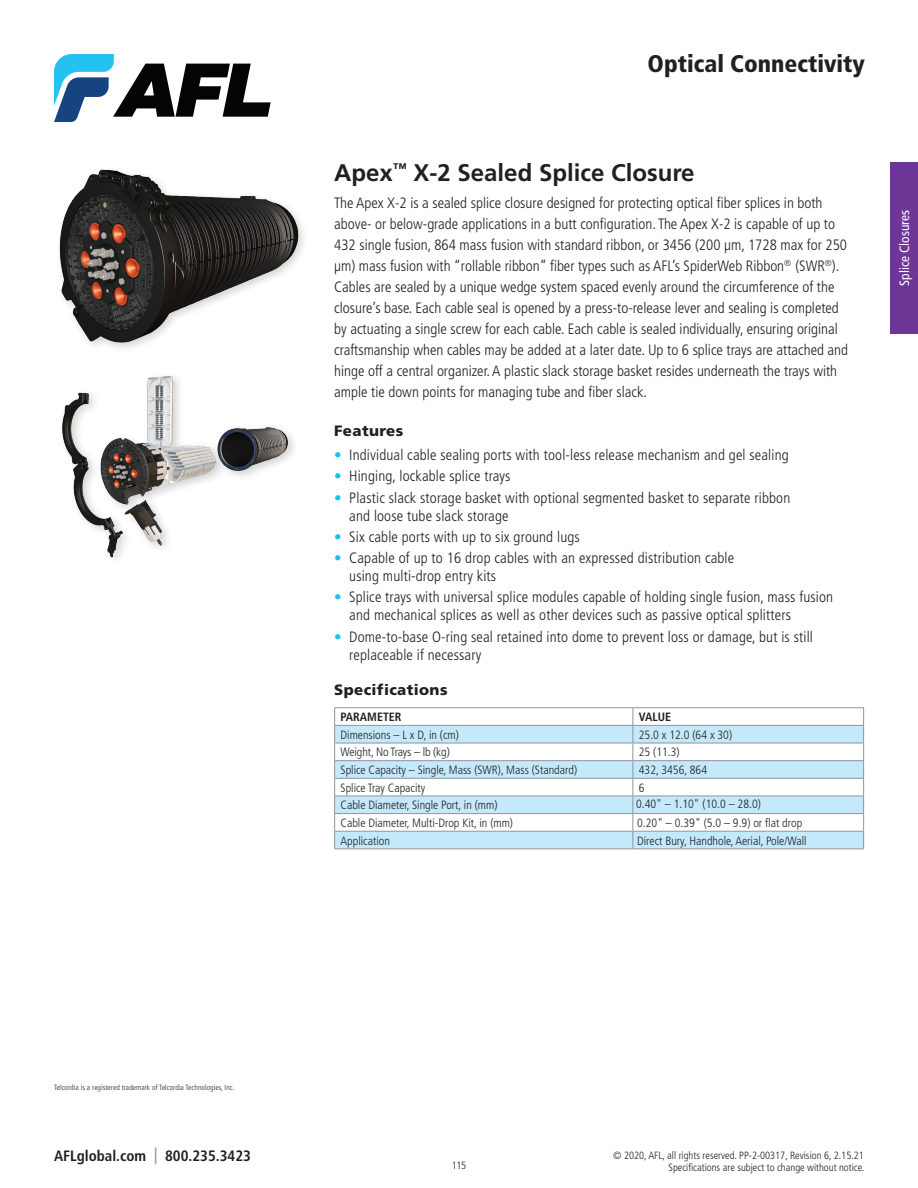
<style>
.page{position:relative;width:918px;height:1188px;background:#fff}
.page>*{position:absolute;margin:0;border:0;box-sizing:border-box;transform-origin:0 0}
.FPP_Product_Title{font:700 24px "Frutiger LT Std";color:#231f20}
.t1{font:900 condensed 24px "Frutiger LT Std";color:#231f20}
.FPP_Body_Text{font:300 condensed 15px/21px "Frutiger LT Std";color:#231f20}
.t2{font:700 condensed 15px "Frutiger LT Std";color:#231f20}
.FPP_Subhead{font:900 15px "Frutiger LT Std";letter-spacing:.025em;color:#231f20}
.t3{font:condensed 13.5px "Frutiger LT Std";color:#fff}
.FPP_Table_Body_Text{font:300 condensed 12px "Frutiger LT Std";color:#231f20}
.FPP_Table_Header{font:700 condensed 12px "Frutiger LT Std";color:#231f20}
.t4{font:300 condensed 10.5px/12px "Frutiger LT Std";color:#231f20;text-align:right}
.FPP_Body_Text-2{font:300 condensed 7.5px "Frutiger LT Std";letter-spacing:.01em;color:#231f20}
.s1{color:#15c0f2}
.s2{font-size:16.5px;color:#939598}
</style>
<div class="page">
<div style="left:890px;top:162px;width:28px;height:172px;background:#6e3696"></div>
<svg style="left:54px;top:54px;width:217px;height:68px"></svg>
<svg style="left:335px;top:726px;width:528px;height:122px;fill:#c3e9fa"></svg>
<hr style="left:334px;top:707px;width:299px;height:1px;background:#939598">
<hr style="left:633px;top:707px;width:231px;height:1px;background:#939598">
<hr style="left:334px;top:725px;width:299px;height:1px;background:#939598">
<hr style="left:633px;top:725px;width:231px;height:1px;background:#939598">
<hr style="left:334px;top:743px;width:299px;height:1px;background:#939598">
<hr style="left:633px;top:743px;width:231px;height:1px;background:#939598">
<hr style="left:334px;top:760px;width:299px;height:1px;background:#939598">
<hr style="left:633px;top:760px;width:231px;height:1px;background:#939598">
<hr style="left:334px;top:778px;width:299px;height:1px;background:#939598">
<hr style="left:633px;top:778px;width:231px;height:1px;background:#939598">
<hr style="left:334px;top:796px;width:299px;height:1px;background:#939598">
<hr style="left:633px;top:796px;width:231px;height:1px;background:#939598">
<hr style="left:334px;top:813px;width:299px;height:1px;background:#939598">
<hr style="left:633px;top:813px;width:231px;height:1px;background:#939598">
<hr style="left:334px;top:831px;width:299px;height:1px;background:#939598">
<svg style="left:334px;top:708px;width:1px;height:140px"></svg>
<hr style="left:633px;top:831px;width:231px;height:1px;background:#939598">
<svg style="left:633px;top:708px;width:1px;height:140px"></svg>
<svg style="left:863px;top:708px;width:1px;height:140px"></svg>
<hr style="left:334px;top:848px;width:299px;height:1px;background:#939598">
<hr style="left:633px;top:848px;width:231px;height:1px;background:#939598">
<img style="left:59px;top:169px;width:245px;height:179px">
<img style="left:62px;top:375px;width:231px;height:184px">
<h1 class="t1" style="left:648px;top:49px;width:219px">Optical Connectivity</h1>
<p class="FPP_Product_Title" style="left:334px;top:158px;width:362px">Apex<sup>™</sup> X-2 Sealed Splice Closure</p>
<p class="FPP_Body_Text" style="left:334px;top:193px;width:515px">The Apex X-2 is a sealed splice closure designed for protecting optical fiber splices in both above- or below-grade applications in a butt configuration. The Apex X-2 is capable of up to 432 single fusion, 864 mass fusion with standard ribbon, or 3456 (200 µm, 1728 max for 250 µm) mass fusion with “rollable ribbon” fiber types such as AFL’s SpiderWeb Ribbon<sup>®</sup> (SWR<sup>®</sup>).<br>Cables are sealed by a unique wedge system spaced evenly around the circumference of the closure’s base. Each cable seal is opened by a press-to-release lever and sealing is completed by actuating a single screw for each cable. Each cable is sealed individually, ensuring original craftsmanship when cables may be added at a later date. Up to 6 splice trays are attached and hinge off a central organizer. A plastic slack storage basket resides underneath the trays with ample tie down points for managing tube and fiber slack.</p>
<p class="FPP_Subhead" style="left:334px;top:421px;width:71px">Features</p>
<p class="FPP_Body_Text" style="left:334px;top:445px;width:456px"><span class="s1">•</span> Individual cable sealing ports with tool-less release mechanism and gel sealing</p>
<p class="FPP_Body_Text" style="left:334px;top:466px;width:178px"><span class="s1">•</span> Hinging, lockable splice trays</p>
<p class="FPP_Body_Text" style="left:349px;top:489px;width:443px;line-height:18px;text-indent:-15px"><span class="s1">•</span> Plastic slack storage basket with optional segmented basket to separate ribbon and loose tube slack storage</p>
<p class="FPP_Body_Text" style="left:334px;top:526px;width:247px"><span class="s1">•</span> Six cable ports with up to six ground lugs</p>
<p class="FPP_Body_Text" style="left:349px;top:549px;width:386px;line-height:18px;text-indent:-15px"><span class="s1">•</span> Capable of up to 16 drop cables with an expressed distribution cable using multi-drop entry kits</p>
<p class="FPP_Body_Text" style="left:349px;top:588px;width:485px;line-height:18px;text-indent:-15px"><span class="s1">•</span> Splice trays with universal splice modules capable of holding single fusion, mass fusion and mechanical splices as well as other devices such as passive optical splitters</p>
<p class="FPP_Body_Text" style="left:349px;top:628px;width:465px;line-height:18px;text-indent:-15px"><span class="s1">•</span> Dome-to-base O-ring seal retained into dome to prevent loss or damage, but is still replaceable if necessary</p>
<p class="FPP_Subhead" style="left:334px;top:681px;width:115px">Specifications</p>
<p class="FPP_Table_Header" style="left:341px;top:710px;width:62px">PARAMETER</p>
<p class="FPP_Table_Header" style="left:639px;top:710px;width:34px">VALUE</p>
<p class="FPP_Table_Body_Text" style="left:341px;top:728px;width:120px">Dimensions – L x D, in (cm)</p>
<p class="FPP_Table_Body_Text" style="left:639px;top:728px;width:95px">25.0 x 12.0 (64 x 30)</p>
<p class="FPP_Table_Body_Text" style="left:341px;top:745px;width:111px">Weight, No Trays – lb (kg)</p>
<p class="FPP_Table_Body_Text" style="left:639px;top:745px;width:42px">25 (11.3)</p>
<p class="FPP_Table_Body_Text" style="left:341px;top:763px;width:238px">Splice Capacity – Single, Mass (SWR), Mass (Standard)</p>
<p class="FPP_Table_Body_Text" style="left:639px;top:763px;width:70px">432, 3456, 864</p>
<p class="FPP_Table_Body_Text" style="left:341px;top:781px;width:86px">Splice Tray Capacity</p>
<p class="FPP_Table_Body_Text" style="left:639px;top:781px;width:7px">6</p>
<p class="FPP_Table_Body_Text" style="left:341px;top:798px;width:158px">Cable Diameter, Single Port, in (mm)</p>
<p class="FPP_Table_Body_Text" style="left:636px;top:797px;width:126px">0.40" – 1.10" (10.0 – 28.0)</p>
<p class="FPP_Table_Body_Text" style="left:341px;top:816px;width:174px">Cable Diameter, Multi-Drop Kit, in (mm)</p>
<p class="FPP_Table_Body_Text" style="left:637px;top:816px;width:167px">0.20" – 0.39" (5.0 – 9.9) or flat drop</p>
<p class="FPP_Table_Body_Text" style="left:341px;top:834px;width:51px">Application</p>
<p class="FPP_Table_Body_Text" style="left:637px;top:834px;width:171px">Direct Bury, Handhole, Aerial, Pole/Wall</p>
<p class="t3" style="left:897px;top:286px;width:78px;rotate:-90deg">Splice Closures</p>
<p class="FPP_Body_Text-2" style="left:54px;top:1083px;width:182px">Telcordia is a registered trademark of Telcordia Technologies, Inc.</p>
<p class="t2" style="left:54px;top:1147px;width:198px">AFLglobal.com <span class="s2">|</span> 800.235.3423</p>
<p class="t4" style="left:452px;top:1159px;width:16px">115</p>
<p class="t4" style="left:613px;top:1150px;width:253px">© 2020, AFL, all rights reserved. PP-2-00317, Revision 6, 2.15.21<br>Specifications are subject to change without notice.</p>
</div>
